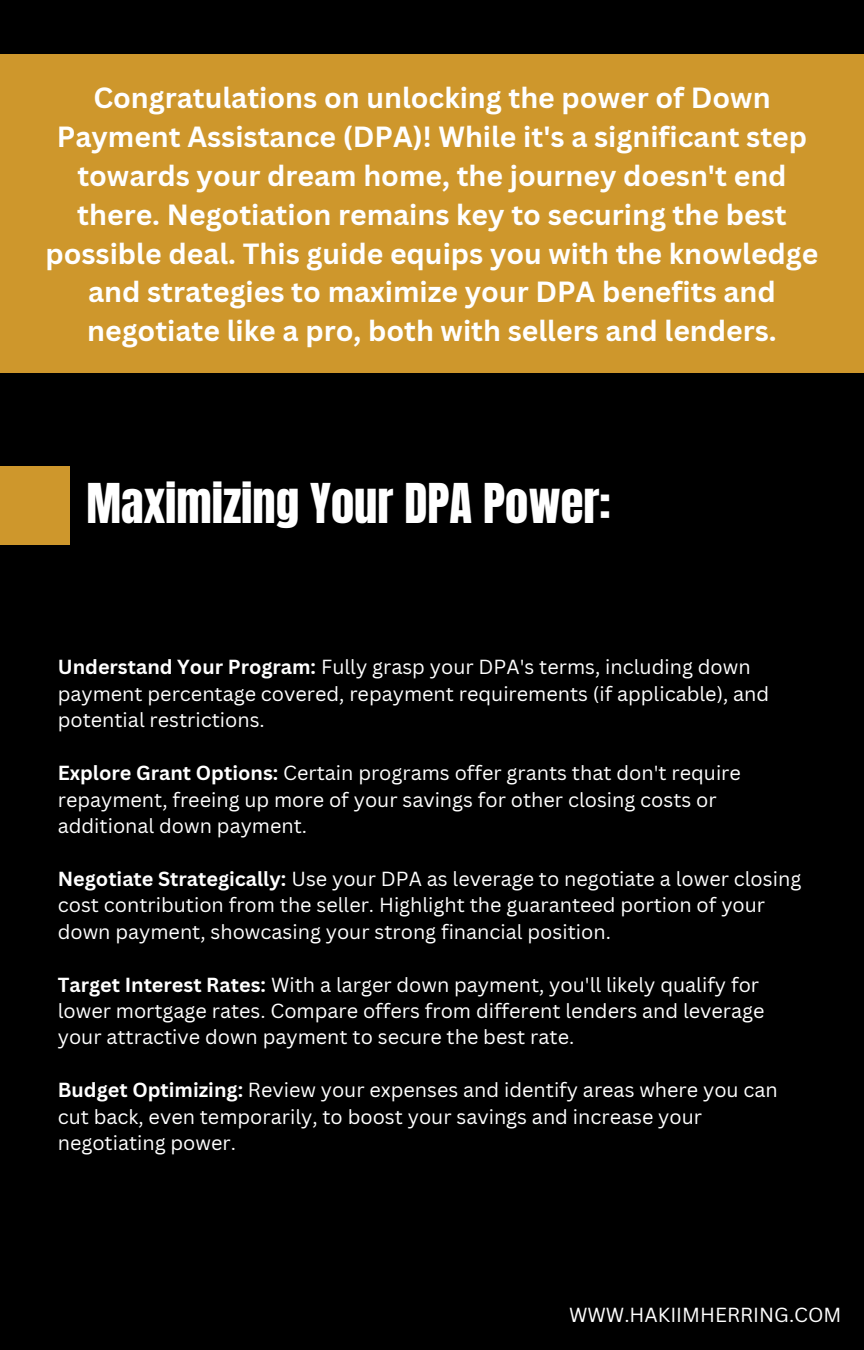
<style>
.page{position:relative;width:864px;height:1350px;background:#000}
.page>*{position:absolute;margin:0;border:0;box-sizing:border-box;transform-origin:0 0}
.t1{font:46.57px "Anton";color:#fff}
.t2{font:700 28.35px/38.7px "Canva Sans";color:#fff;text-align:center}
.t3{font:19.8px/26.3px "Canva Sans";color:#fff}
.s1{font-weight:700}
</style>
<div class="page">
<div style="left:0;top:54px;width:864px;height:319px;background:#ce972c"></div>
<div style="left:0;top:466px;width:70px;height:78px;background:#ce972c"></div>
<h2 class="t2" style="left:45px;top:78px;width:775px">Congratulations on unlocking the power of Down Payment Assistance (DPA)! While it's a significant step towards your dream home, the journey doesn't end there. Negotiation remains key to securing the best possible deal. This guide equips you with the knowledge and strategies to maximize your DPA benefits and negotiate like a pro, both with sellers and lenders.</h2>
<h1 class="t1" style="left:86px;top:470px;width:526px">Maximizing Your DPA Power:</h1>
<p class="t3" style="left:58px;top:654px;width:713px"><span class="s1">Understand Your Program:</span> Fully grasp your DPA's terms, including down payment percentage covered, repayment requirements (if applicable), and potential restrictions.</p>
<p class="t3" style="left:58px;top:759px;width:685px"><span class="s1">Explore Grant Options:</span> Certain programs offer grants that don't require repayment, freeing up more of your savings for other closing costs or additional down payment.</p>
<p class="t3" style="left:58px;top:865px;width:745px"><span class="s1">Negotiate Strategically:</span> Use your DPA as leverage to negotiate a lower closing cost contribution from the seller. Highlight the guaranteed portion of your down payment, showcasing your strong financial position.</p>
<p class="t3" style="left:58px;top:971px;width:708px"><span class="s1">Target Interest Rates:</span> With a larger down payment, you'll likely qualify for lower mortgage rates. Compare offers from different lenders and leverage your attractive down payment to secure the best rate.</p>
<p class="t3" style="left:58px;top:1077px;width:722px"><span class="s1">Budget Optimizing:</span> Review your expenses and identify areas where you can cut back, even temporarily, to boost your savings and increase your negotiating power.</p>
<h3 class="t3" style="left:569px;top:1301px;width:274px">WWW.HAKIIMHERRING.COM</h3>
</div>
